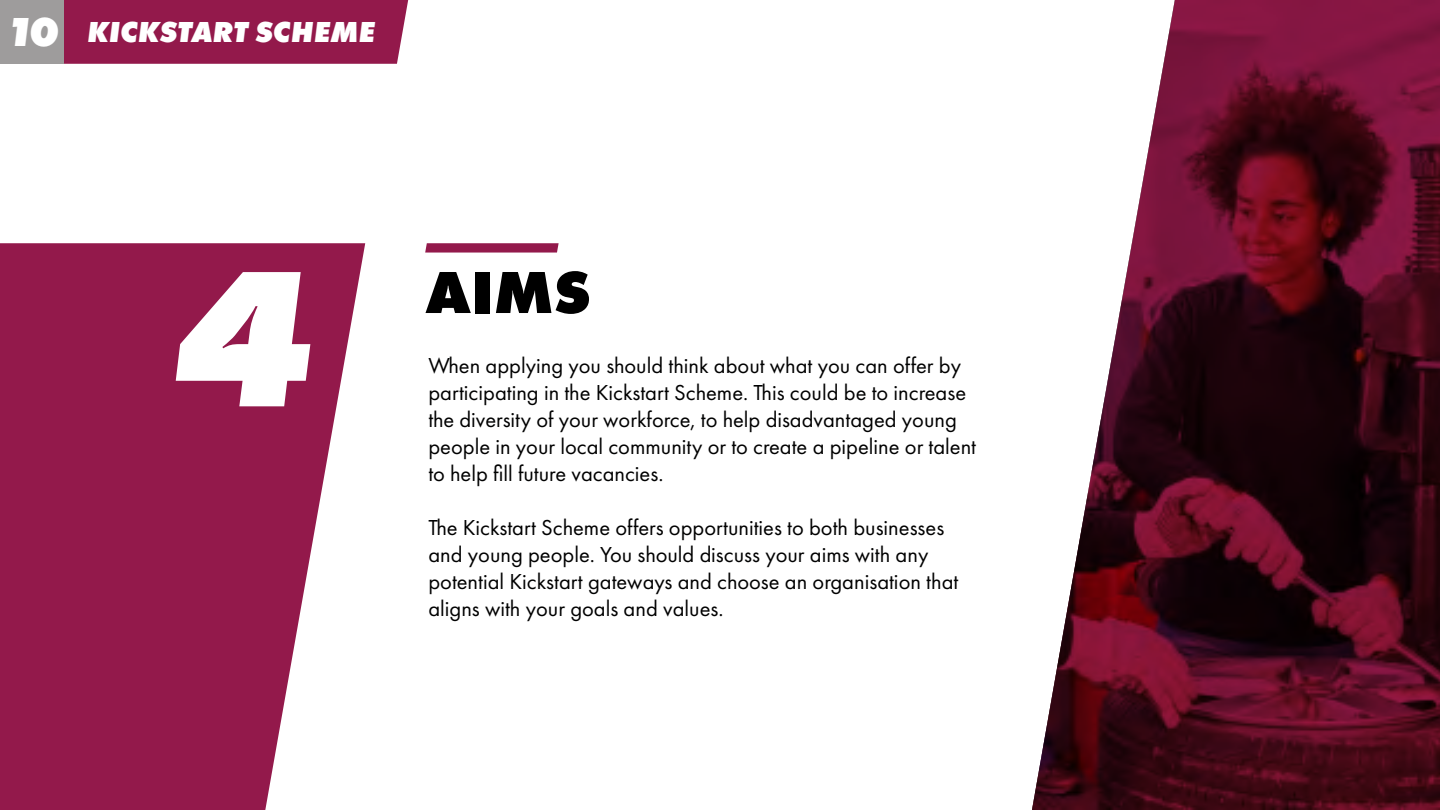
<style>
.page{position:relative;width:1440px;height:810px;background:#fff}
.page>*{position:absolute;margin:0;border:0;box-sizing:border-box;transform-origin:0 0}
.t1{font:italic 800 201.3px "Futura PT";color:#fff}
.t2{font:800 61.5px "Futura PT";color:#000}
.t3{font:italic 800 30px "Futura PT";letter-spacing:-.005em;color:#fff}
.t4{font:22.5px/27px "Futura PT";color:#000101}
.s1{font-size:42px}
</style>
<div class="page">
<div style="left:64px;top:0;width:344px;height:64px;background:#93194b"></div>
<div style="left:0;top:0;width:64px;height:64px;background:#9e9c9c"></div>
<svg style="left:0;top:243px;width:365px;height:567px;background:#a13863"></svg>
<svg style="left:425px;top:243px;width:134px;height:10px"></svg>
<svg style="left:1032px;top:0;width:408px;height:810px"></svg>
<h3 class="t3" style="left:5px;top:12px;width:372px"><span class="s1">10</span> KICKSTART SCHEME</h3>
<h1 class="t1" style="left:172px;top:209px;width:144px">4</h1>
<h2 class="t2" style="left:426px;top:253px;width:167px">AIMS</h2>
<p class="t4" style="left:428px;top:352px;width:549px">When applying you should think about what you can offer by participating in the Kickstart Scheme. This could be to increase the diversity of your workforce, to help disadvantaged young people in your local community or to create a pipeline or talent to help fill future vacancies.</p>
<p class="t4" style="left:428px;top:514px;width:531px">The Kickstart Scheme offers opportunities to both businesses and young people. You should discuss your aims with any potential Kickstart gateways and choose an organisation that aligns with your goals and values.</p>
</div>
